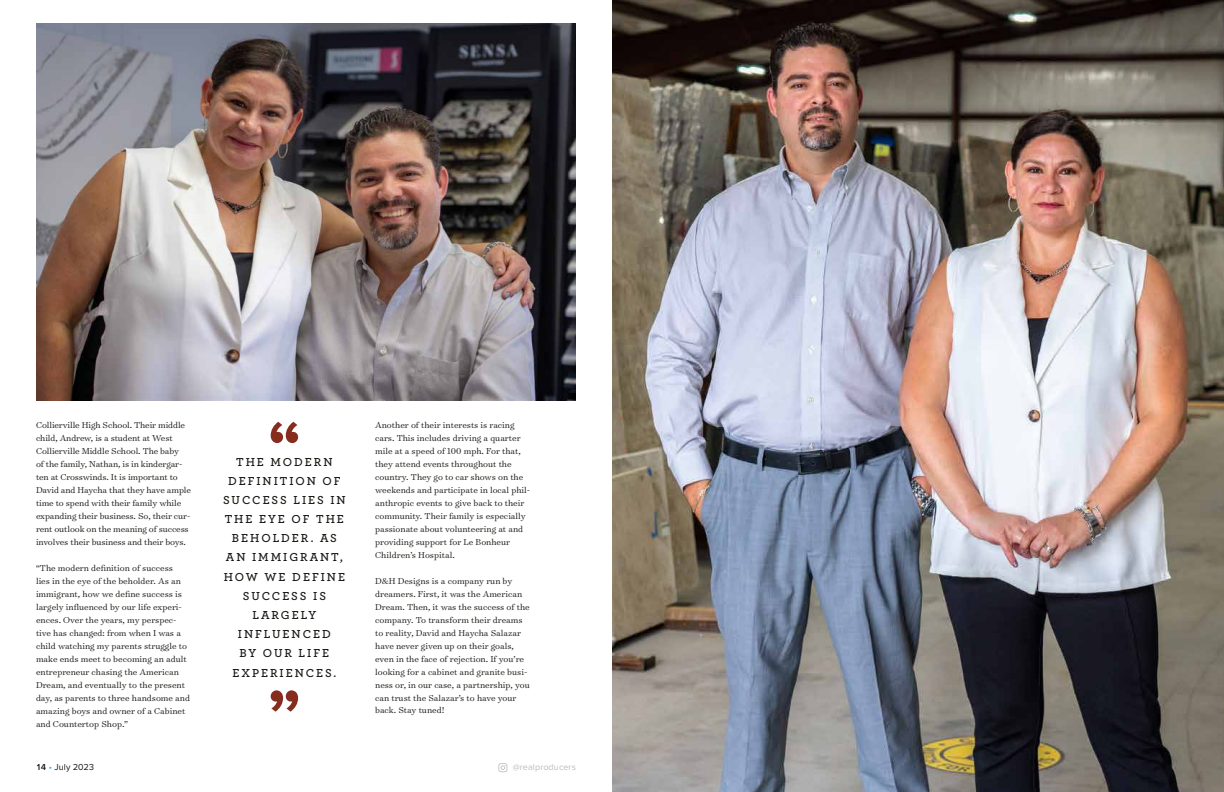
<style>
.page{position:relative;width:1224px;height:792px;background:#fff}
.page>*{position:absolute;margin:0;border:0;box-sizing:border-box;transform-origin:0 0}
.t1{font:600 12.1px/19.2px "Archer Pro";letter-spacing:.16em;color:#171713;text-align:center}
.t2{font:300 9.8px/13px "Surveyor Text";color:#171713}
.t3{font:9px "Proxima Nova";letter-spacing:.01em;color:#bbbcbc}
.t4{font:9px "Proxima Nova";letter-spacing:.005em;color:#171713}
.s1{font-weight:600}
.s2{color:#26a7d9}
</style>
<div class="page">
<svg style="left:498px;top:763px;width:9px;height:9px"></svg>
<img style="left:612px;top:0;width:612px;height:792px">
<img style="left:36px;top:24px;width:540px;height:376px">
<svg style="left:271px;top:690px;width:27px;height:22px"></svg>
<svg style="left:271px;top:422px;width:27px;height:21px"></svg>
<p class="t2" style="left:36px;top:418px;width:157px">Collierville High School. Their middle child, Andrew, is a student at West Collierville Middle School. The baby<br>of the family, Nathan, is in kindergar&shy;ten at Crosswinds. It is important to David and Haycha that they have ample time to spend with their family while expanding their business. So, their cur&shy;rent outlook on the meaning of success involves their business and their boys.</p>
<p class="t2" style="left:36px;top:561px;width:156px">“The modern definition of success<br>lies in the eye of the beholder. As an immigrant, how we define success is largely influenced by our life experi&shy;ences. Over the years, my perspec&shy;tive has changed: from when I was a child watching my parents struggle to make ends meet to becoming an adult entrepreneur chasing the American Dream, and eventually to the present day, as parents to three handsome and amazing boys and owner of a Cabinet and Countertop Shop.”</p>
<p class="t1" style="left:223px;top:451px;width:124px">THE MODERN<br>DEFINITION OF<br>SUCCESS LIES IN<br>THE EYE OF THE<br>BEHOLDER. AS<br>AN IMMIGRANT,<br>HOW WE DEFINE<br>SUCCESS IS<br>LARGELY<br>INFLUENCED<br>BY OUR LIFE<br>EXPERIENCES.</p>
<p class="t2" style="left:375px;top:418px;width:157px">Another of their interests is racing cars. This includes driving a quarter mile at a speed of 100 mph. For that, they attend events throughout the country. They go to car shows on the weekends and participate in local phil&shy;anthropic events to give back to their community. Their family is especially passionate about volunteering at and providing support for Le Bonheur Children’s Hospital.</p>
<p class="t2" style="left:375px;top:574px;width:156px">D&amp;H Designs is a company run by dreamers. First, it was the American Dream. Then, it was the success of the company. To transform their dreams to reality, David and Haycha Salazar have never given up on their goals, even in the face of rejection. If you’re looking for a cabinet and granite busi&shy;ness or, in our case, a partnership, you can trust the Salazar’s to have your back. Stay tuned!</p>
<p class="t4" style="left:36px;top:762px;width:60px"><span class="s1">14</span> <span class="s2">•</span> July 2023</p>
<p class="t3" style="left:513px;top:762px;width:65px">@realproducers</p>
</div>
